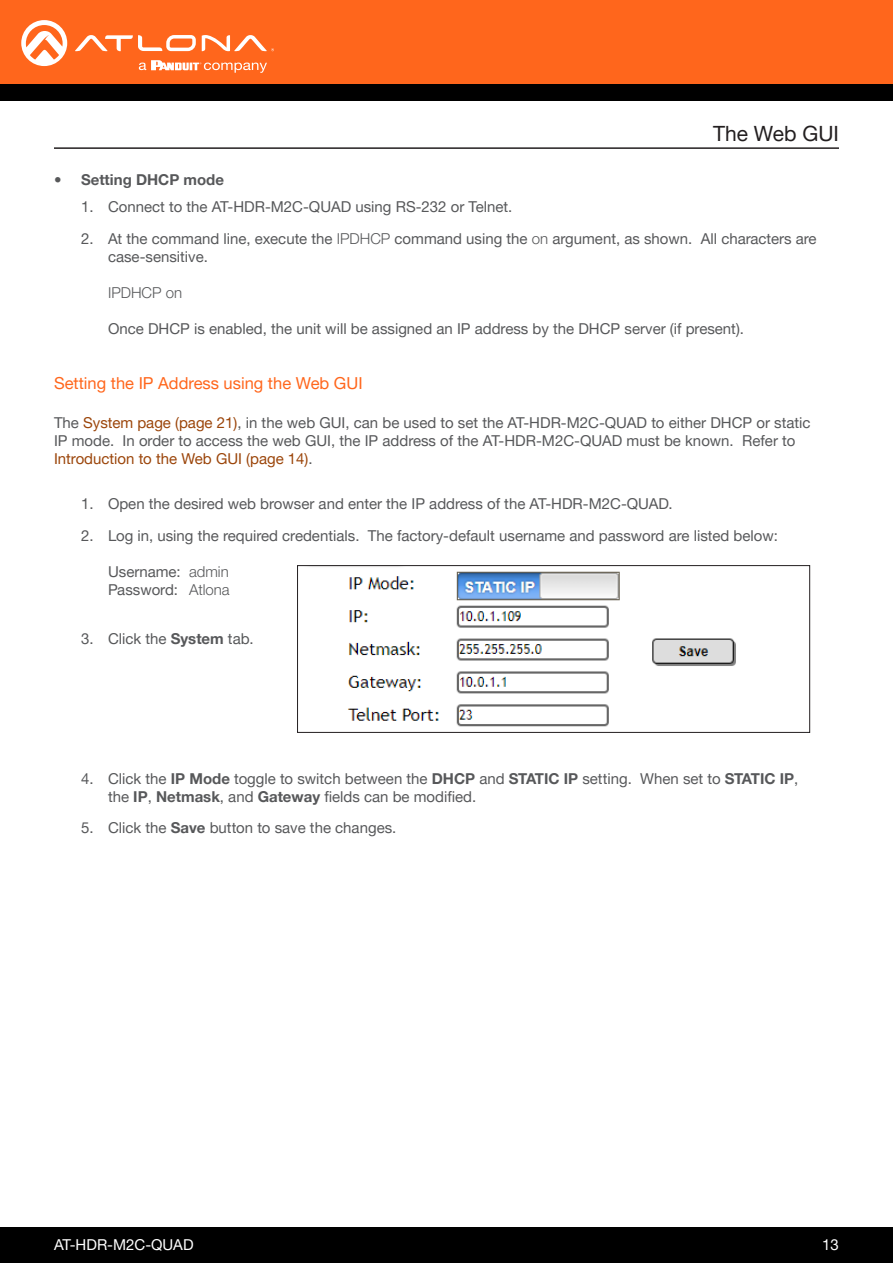
<style>
.page{position:relative;width:893px;height:1263px;background:#fff}
.page>*{position:absolute;margin:0;border:0;box-sizing:border-box;transform-origin:0 0}
.Non_TOC_Section_Head{font:21px "Helvetica Neue LTW1 G";color:#231f20}
.Secondary_Subsection{font:16.5px "Helvetica Neue LTW1 G";color:#ff661c}
.General_Text{font:15px/18px "Helvetica Neue LTW1 G";color:#57585a}
.t1{font:15px "Helvetica Neue LTW1 G";color:#fff}
.t2{font:700 15px "Helvetica Neue LTW1 G";color:#57585a}
.t3{font:300 15px "Helvetica Neue LTW1 G";color:#57585a}
.s1{font-weight:300}
.s2{color:#9b450a}
.s3{font-weight:700}
</style>
<div class="page">
<div style="left:0;top:1227px;width:893px;height:36px;background:#000"></div>
<div style="left:0;top:0;width:893px;height:84px;background:#ff661c"></div>
<div style="left:0;top:84px;width:893px;height:16px;background:#000"></div>
<svg style="left:75px;top:35px;width:121px;height:16px"></svg>
<svg style="left:202px;top:35px;width:72px;height:16px"></svg>
<svg style="left:21px;top:20px;width:46px;height:46px"></svg>
<svg style="left:139px;top:60px;width:128px;height:13px"></svg>
<hr style="left:54px;top:147px;width:785px;height:2px;background:#231f20">
<img style="left:347px;top:571px;width:389px;height:156px">
<div style="left:297px;top:565px;width:513px;height:168px;border:1px solid #231f20"></div>
<p class="Non_TOC_Section_Head" style="left:713px;top:120px;width:127px">The Web GUI</p>
<p class="t2" style="left:54px;top:170px;width:172px">• Setting DHCP mode</p>
<p class="General_Text" style="left:81px;top:198px;width:433px">1. Connect to the AT-HDR-M2C-QUAD using RS-232 or Telnet.</p>
<p class="General_Text" style="left:108px;top:229px;width:710px;text-indent:-27px">2. At the command line, execute the <span class="s1">IPDHCP</span> command using the <span class="s1">on</span> argument, as shown. All characters are case-sensitive.</p>
<p class="t3" style="left:108px;top:283px;width:76px">IPDHCP on</p>
<p class="General_Text" style="left:108px;top:319px;width:638px">Once DHCP is enabled, the unit will be assigned an IP address by the DHCP server (if present).</p>
<p class="Secondary_Subsection" style="left:54px;top:373px;width:310px">Setting the IP Address using the Web GUI</p>
<p class="General_Text" style="left:54px;top:414px;width:758px">The <span class="s2">System page (page 21)</span>, in the web GUI, can be used to set the AT-HDR-M2C-QUAD to either DHCP or static<br>IP mode. In order to access the web GUI, the IP address of the AT-HDR-M2C-QUAD must be known. Refer to<br><span class="s2">Introduction to the Web GUI (page 14)</span>.</p>
<p class="General_Text" style="left:81px;top:495px;width:593px">1. Open the desired web browser and enter the IP address of the AT-HDR-M2C-QUAD.</p>
<p class="General_Text" style="left:81px;top:526px;width:698px">2. Log in, using the required credentials. The factory-default username and password are listed below:</p>
<p class="General_Text" style="left:108px;top:562px;width:123px">Username: <span class="s1">admin<br></span>Password: <span class="s1">Atlona</span></p>
<p class="General_Text" style="left:81px;top:630px;width:174px">3. Click the <span class="s3">System</span> tab.</p>
<p class="General_Text" style="left:108px;top:769px;width:692px;text-indent:-27px">4. Click the <span class="s3">IP Mode</span> toggle to switch between the <span class="s3">DHCP</span> and <span class="s3">STATIC IP</span> setting. When set to <span class="s3">STATIC IP</span>, the <span class="s3">IP</span>, <span class="s3">Netmask</span>, and <span class="s3">Gateway</span> fields can be modified.</p>
<p class="General_Text" style="left:81px;top:819px;width:317px">5. Click the <span class="s3">Save</span> button to save the changes.</p>
<p class="t1" style="left:54px;top:1235px;width:141px">AT-HDR-M2C-QUAD</p>
<p class="t1" style="left:822px;top:1235px;width:18px">13</p>
</div>
